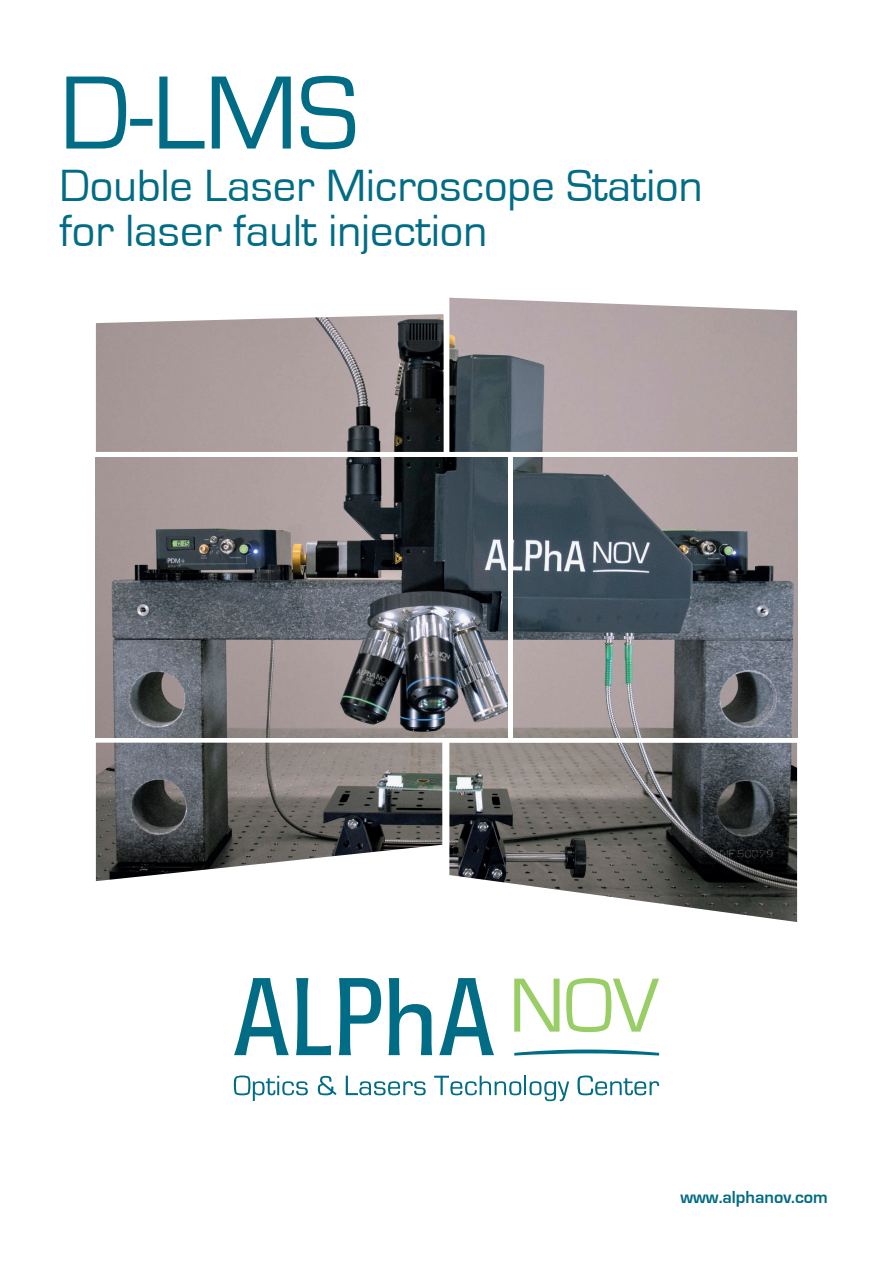
<style>
.page{position:relative;width:893px;height:1263px;background:#fff}
.page>*{position:absolute;margin:0;border:0;box-sizing:border-box;transform-origin:0 0}
.t1{font:108px "Eurostile";color:#006c85}
.t2{font:46.5px/45px "Eurostile";color:#006c85}
.t3{font:700 18px "Eurostile";color:#006c85}
</style>
<div class="page">
<img style="left:96px;top:457px;width:411px;height:281px">
<img style="left:514px;top:457px;width:283px;height:280px">
<img style="left:96px;top:743px;width:346px;height:138px">
<img style="left:449px;top:743px;width:348px;height:179px">
<img style="left:449px;top:298px;width:348px;height:154px">
<img style="left:96px;top:314px;width:348px;height:138px">
<svg style="left:514px;top:1049px;width:145px;height:6px"></svg>
<svg style="left:514px;top:979px;width:45px;height:52px"></svg>
<svg style="left:566px;top:978px;width:93px;height:54px"></svg>
<svg style="left:234px;top:978px;width:55px;height:77px"></svg>
<svg style="left:296px;top:978px;width:35px;height:77px"></svg>
<svg style="left:339px;top:978px;width:42px;height:77px"></svg>
<svg style="left:389px;top:978px;width:43px;height:77px"></svg>
<svg style="left:439px;top:978px;width:55px;height:77px"></svg>
<svg style="left:234px;top:1075px;width:74px;height:26px"></svg>
<svg style="left:318px;top:1076px;width:19px;height:19px"></svg>
<svg style="left:346px;top:1076px;width:80px;height:19px"></svg>
<svg style="left:434px;top:1076px;width:135px;height:25px"></svg>
<svg style="left:577px;top:1075px;width:82px;height:20px"></svg>
<h1 class="t1" style="left:60px;top:55px;width:300px">D-LMS</h1>
<p class="t2" style="left:60px;top:164px;width:645px">Double Laser Microscope Station for laser fault injection</p>
<p class="t3" style="left:680px;top:1187px;width:149px">www.alphanov.com</p>
</div>
